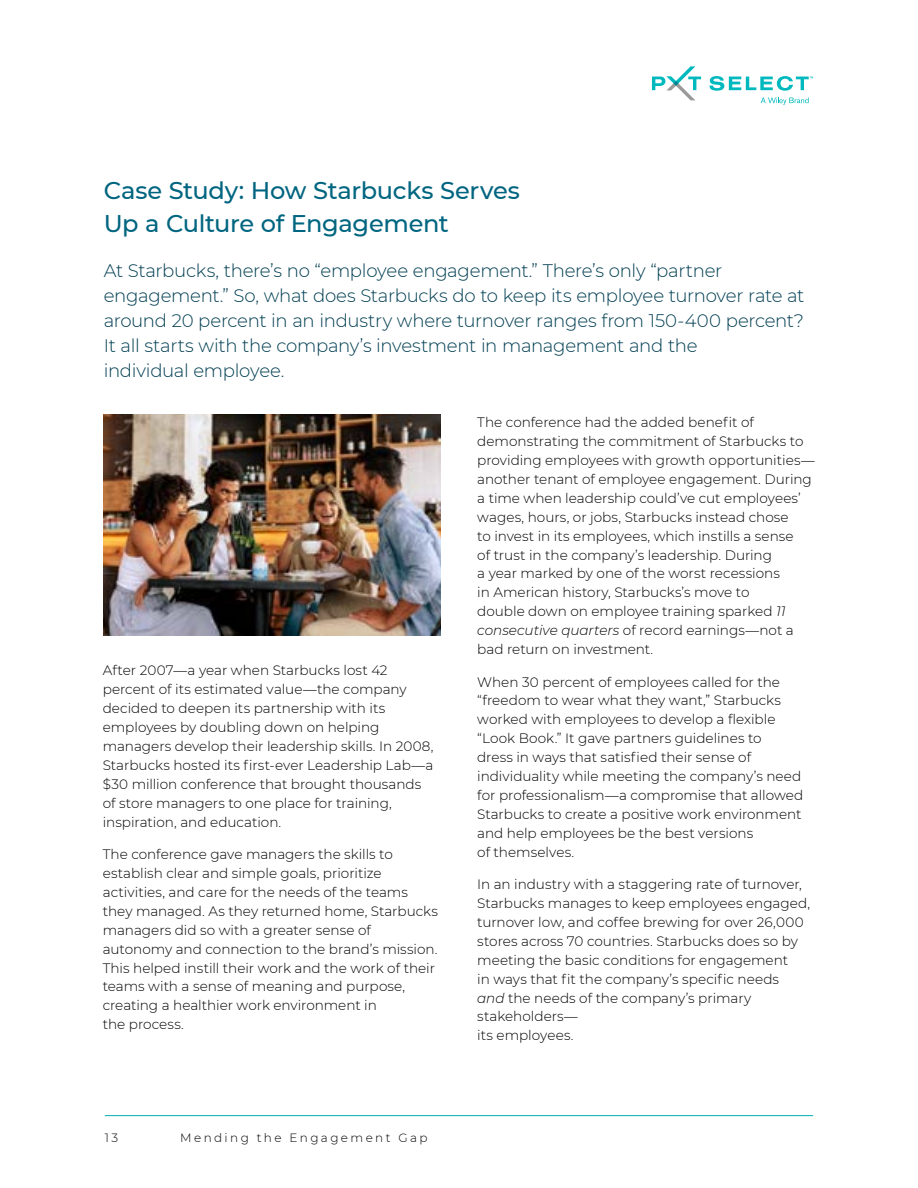
<style>
.page{position:relative;width:918px;height:1188px;background:#fff}
.page>*{position:absolute;margin:0;border:0;box-sizing:border-box;transform-origin:0 0}
.t1{font:500 24.15px/33.5px "Montserrat";letter-spacing:-.015em;color:#006580}
.t2{font:300 18.15px/25.2px "Montserrat";letter-spacing:-.015em;color:#003e52}
.t3{font:300 13.65px/18.9px "Montserrat";color:#000}
.t4{font:300 12px "Montserrat";letter-spacing:.2em;color:#000}
.s1{font-style:italic}
</style>
<div class="page">
<hr style="left:105px;top:1115px;width:708px;height:1px;background:#00afb1">
<svg style="left:709px;top:76px;width:104px;height:15px"></svg>
<svg style="left:652px;top:66px;width:49px;height:34px"></svg>
<svg style="left:761px;top:98px;width:48px;height:7px"></svg>
<img style="left:104px;top:414px;width:337px;height:221px">
<h1 class="t1" style="left:104px;top:173px;width:418px">Case Study: How Starbucks Serves<br>Up a Culture of Engagement</h1>
<p class="t2" style="left:104px;top:257px;width:702px">At Starbucks, there’s no “employee engagement.” There’s only “partner engagement.” So, what does Starbucks do to keep its employee turnover rate at around 20 percent in an industry where turnover ranges from 150-400 percent?<br>It all starts with the company’s investment in management and the<br>individual employee.</p>
<p class="t3" style="left:103px;top:661px;width:332px">After 2007—a year when Starbucks lost 42 percent of its estimated value—the company decided to deepen its partnership with its employees by doubling down on helping managers develop their leadership skills. In 2008, Starbucks hosted its first-ever Leadership Lab—a $30 million conference that brought thousands of store managers to one place for training, inspiration, and education.</p>
<p class="t3" style="left:103px;top:844px;width:337px">The conference gave managers the skills to establish clear and simple goals, prioritize activities, and care for the needs of the teams they managed. As they returned home, Starbucks managers did so with a greater sense of autonomy and connection to the brand’s mission.<br>This helped instill their work and the work of their teams with a sense of meaning and purpose, creating a healthier work environment in<br>the process.</p>
<p class="t4" style="left:105px;top:1130px;width:15px">13</p>
<p class="t4" style="left:180px;top:1130px;width:249px">Mending the Engagement Gap</p>
<p class="t3" style="left:477px;top:412px;width:339px">The conference had the added benefit of demonstrating the commitment of Starbucks to providing employees with growth opportunities— another tenant of employee engagement. During a time when leadership could’ve cut employees’ wages, hours, or jobs, Starbucks instead chose<br>to invest in its employees, which instills a sense<br>of trust in the company’s leadership. During<br>a year marked by one of the worst recessions<br>in American history, Starbucks’s move to<br>double down on employee training sparked <span class="s1">11 consecutive quarters</span> of record earnings—not a bad return on investment.</p>
<p class="t3" style="left:477px;top:672px;width:328px">When 30 percent of employees called for the “freedom to wear what they want,” Starbucks worked with employees to develop a flexible “Look Book.” It gave partners guidelines to<br>dress in ways that satisfied their sense of individuality while meeting the company’s need for professionalism—a compromise that allowed Starbucks to create a positive work environment and help employees be the best versions<br>of themselves.</p>
<p class="t3" style="left:477px;top:874px;width:334px">In an industry with a staggering rate of turnover, Starbucks manages to keep employees engaged, turnover low, and coffee brewing for over 26,000 stores across 70 countries. Starbucks does so by meeting the basic conditions for engagement<br>in ways that fit the company’s specific needs<br><span class="s1">and</span> the needs of the company’s primary stakeholders—<br>its employees.</p>
</div>
